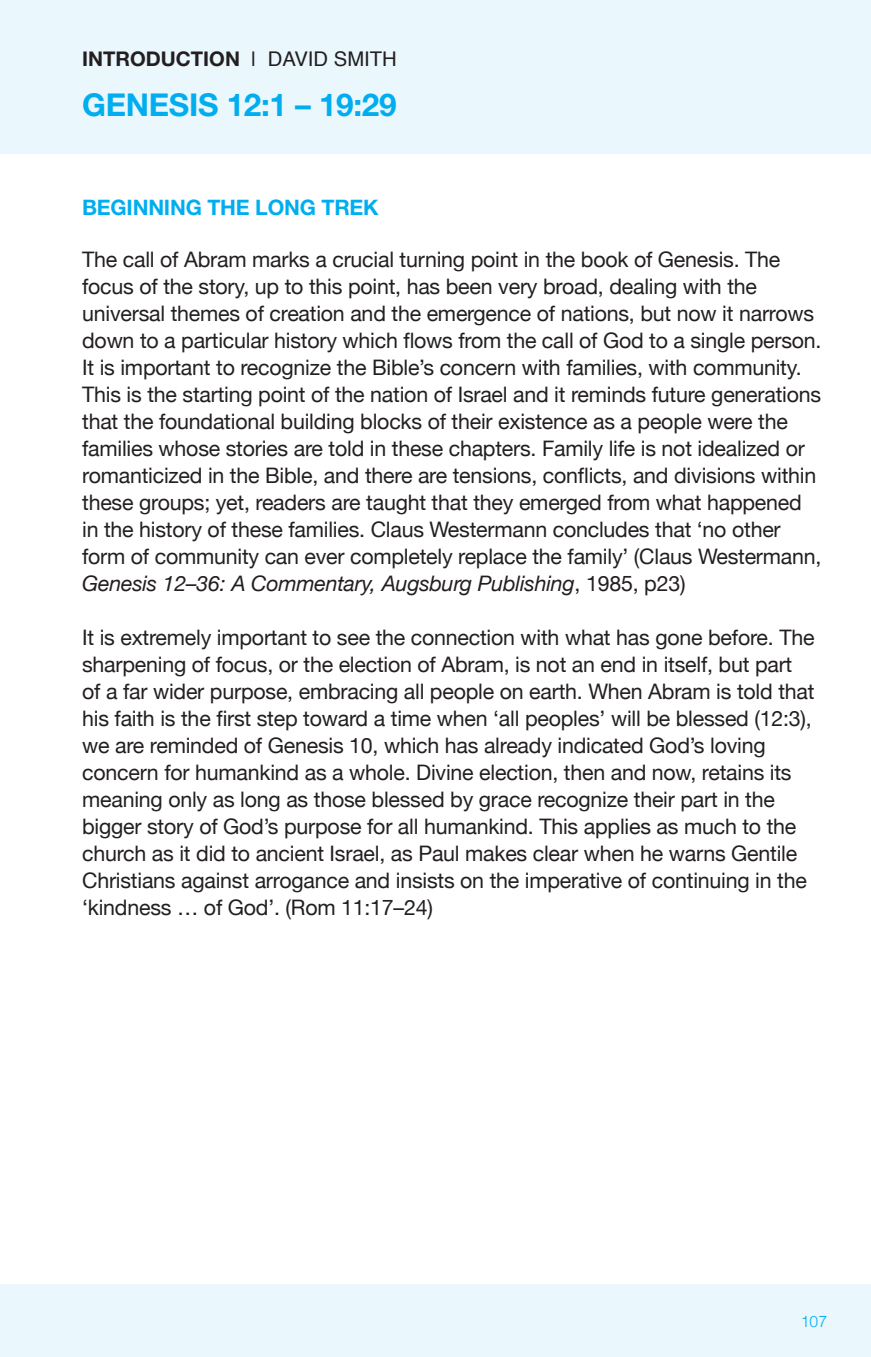
<style>
.page{position:relative;width:871px;height:1357px;background:#fff}
.page>*{position:absolute;margin:0;border:0;box-sizing:border-box;transform-origin:0 0}
.Body{font:700 31.5px "Helvetica Neue";letter-spacing:-.01em;color:#00aeef}
.Body-2{font:21.38px/27px "Helvetica Neue";letter-spacing:-.01em;color:#231f20}
.Body-3{font:700 21.38px "Helvetica Neue LT Std";letter-spacing:-.01em;color:#00aeef}
.Body-4{font:700 20.25px "Helvetica Neue";color:#231f20}
.t1{font:300 15.75px "Helvetica";color:#00aeef}
.s1{font-family:"Helvetica";font-weight:400}
.s2{font-style:italic}
</style>
<div class="page">
<div style="left:0;top:1284px;width:871px;height:73px;background:#eaf7fd"></div>
<div style="left:0;top:0;width:871px;height:153px;background:#eaf7fd"></div>
<p class="Body-4" style="left:82px;top:47px;width:316px">INTRODUCTION <span class="s1">| DAVID SMITH</span></p>
<p class="Body" style="left:82px;top:85px;width:316px">GENESIS 12:1 – 19:29</p>
<p class="Body-3" style="left:82px;top:194px;width:298px">BEGINNING THE LONG TREK</p>
<p class="Body-2" style="left:82px;top:247px;width:741px">The call of Abram marks a crucial turning point in the book of Genesis. The focus of the story, up to this point, has been very broad, dealing with the universal themes of creation and the emergence of nations, but now it narrows down to a particular history which flows from the call of God to a single person.<br>It is important to recognize the Bible’s concern with families, with community.<br>This is the starting point of the nation of Israel and it reminds future generations that the foundational building blocks of their existence as a people were the families whose stories are told in these chapters. Family life is not idealized or romanticized in the Bible, and there are tensions, conflicts, and divisions within these groups; yet, readers are taught that they emerged from what happened in the history of these families. Claus Westermann concludes that ‘no other form of community can ever completely replace the family’ (Claus Westermann, <span class="s2">Genesis 12–36: A Commentary, Augsburg Publishing</span>, 1985, p23)</p>
<p class="Body-2" style="left:82px;top:625px;width:734px">It is extremely important to see the connection with what has gone before. The sharpening of focus, or the election of Abram, is not an end in itself, but part of a far wider purpose, embracing all people on earth. When Abram is told that his faith is the first step toward a time when ‘all peoples’ will be blessed (12:3), we are reminded of Genesis 10, which has already indicated God’s loving concern for humankind as a whole. Divine election, then and now, retains its meaning only as long as those blessed by grace recognize their part in the bigger story of God’s purpose for all humankind. This applies as much to the church as it did to ancient Israel, as Paul makes clear when he warns Gentile Christians against arrogance and insists on the imperative of continuing in the ‘kindness … of God’. (Rom 11:17–24)</p>
<p class="t1" style="left:801px;top:1307px;width:28px">107</p>
</div>
